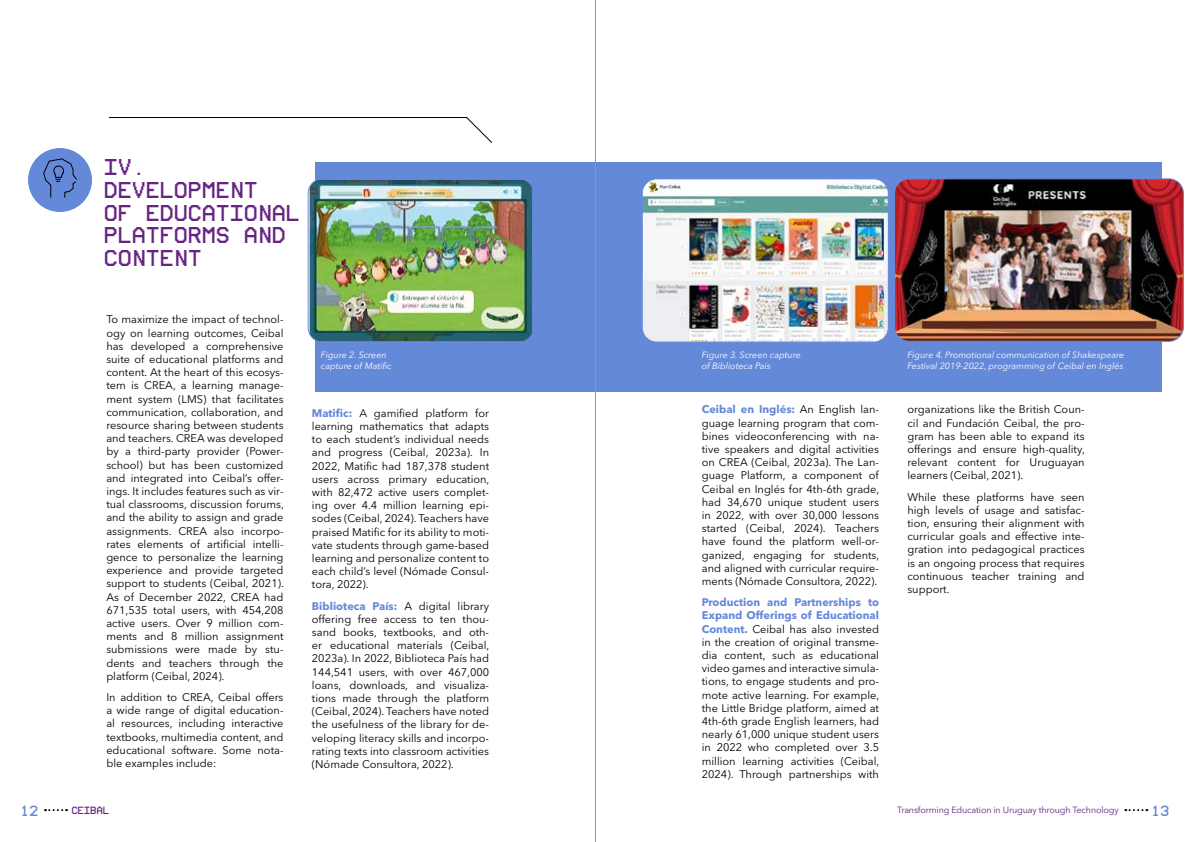
<style>
.page{position:relative;width:1191px;height:842px;background:#fff}
.page>*{position:absolute;margin:0;border:0;box-sizing:border-box;transform-origin:0 0}
.t1{font:16px/22.8px "UAV OSD Mono";color:#662482}
.t2{font:11px/13.2px "Avenir Next LT Pro";color:#000;text-align:justify}
.t3{font:10.3px "UAV OSD Mono";color:#6589d9}
.t4{font:italic 9px/10.8px "Avenir Next LT Pro";color:#fff}
.t5{font:9px "Avenir Next LT Pro";letter-spacing:-.015em;color:#662482}
.t6{font:7.3px "UAV OSD Mono";letter-spacing:-.015em;color:#662482}
.s1{font-weight:700;color:#6589d9}
</style>
<div class="page">
<svg style="left:45px;top:809px;width:22px;height:2px"></svg>
<svg style="left:1125px;top:809px;width:22px;height:2px"></svg>
<div style="left:315px;top:162px;width:846px;height:229px;background:#6589d9"></div>
<img style="left:644px;top:180px;width:244px;height:160px">
<div style="left:642px;top:178px;width:246px;height:164px;border:1px solid #6589d9;border-radius:14px"></div>
<img style="left:308px;top:180px;width:224px;height:161px">
<div style="left:308px;top:178px;width:226px;height:164px;border:1px solid #6589d9;border-radius:14px"></div>
<img style="left:896px;top:179px;width:287px;height:162px">
<div style="left:894px;top:178px;width:289px;height:164px;border:1px solid #6589d9;border-radius:14px"></div>
<div style="left:28px;top:148px;width:64px;height:64px;background:#6589d9;border-radius:50%"></div>
<svg style="left:43px;top:158px;width:34px;height:40px"></svg>
<svg style="left:109px;top:117px;width:383px;height:26px"></svg>
<hr style="left:595px;top:0;width:1px;height:842px;background:#939598">
<h1 class="t1" style="left:105px;top:157px;width:197px">IV.<br>DEVELOPMENT<br>OF EDUCATIONAL<br>PLATFORMS AND<br>CONTENT</h1>
<p class="t2" style="left:106px;top:313px;width:179px">To maximize the impact of technol&shy;ogy on learning outcomes, Ceibal has developed a comprehensive suite of educational platforms and content. At the heart of this ecosys&shy;tem is CREA, a learning manage&shy;ment system (LMS) that facilitates communication, collaboration, and resource sharing between students and teachers. CREA was developed by a third-party provider (Power&shy;school) but has been customized and integrated into Ceibal’s offer&shy;ings. It includes features such as vir&shy;tual classrooms, discussion forums, and the ability to assign and grade assignments. CREA also incorpo&shy;rates elements of artificial intelli&shy;gence to personalize the learning experience and provide targeted support to students (Ceibal, 2021).<br>As of December 2022, CREA had 671,535 total users, with 454,208 active users. Over 9 million com&shy;ments and 8 million assignment submissions were made by stu&shy;dents and teachers through the platform (Ceibal, 2024).</p>
<p class="t2" style="left:106px;top:690px;width:179px">In addition to CREA, Ceibal offers a wide range of digital education&shy;al resources, including interactive textbooks, multimedia content, and educational software. Some nota&shy;ble examples include:</p>
<p class="t4" style="left:321px;top:350px;width:72px">Figure 2. Screen capture of Matific</p>
<p class="t2" style="left:312px;top:406px;width:179px"><span class="s1">Matific:</span> A gamified platform for learning mathematics that adapts to each student’s individual needs and progress (Ceibal, 2023a). In 2022, Matific had 187,378 student users across primary education, with 82,472 active users complet&shy;ing over 4.4 million learning epi&shy;sodes (Ceibal, 2024). Teachers have praised Matific for its ability to moti&shy;vate students through game-based learning and personalize content to each child’s level (Nómade Consul&shy;tora, 2022).</p>
<p class="t2" style="left:312px;top:599px;width:179px"><span class="s1">Biblioteca País:</span> A digital library offering free access to ten thou&shy;sand books, textbooks, and oth&shy;er educational materials (Ceibal, 2023a). In 2022, Biblioteca País had 144,541 users, with over 467,000 loans, downloads, and visualiza&shy;tions made through the platform (Ceibal, 2024). Teachers have noted the usefulness of the library for de&shy;veloping literacy skills and incorpo&shy;rating texts into classroom activities (Nómade Consultora, 2022).</p>
<p class="t4" style="left:702px;top:350px;width:101px">Figure 3. Screen capture of Biblioteca País</p>
<p class="t2" style="left:702px;top:403px;width:179px"><span class="s1">Ceibal en Inglés:</span> An English lan&shy;guage learning program that com&shy;bines videoconferencing with na&shy;tive speakers and digital activities on CREA (Ceibal, 2023a). The Lan&shy;guage Platform, a component of Ceibal en Inglés for 4th-6th grade, had 34,670 unique student users in 2022, with over 30,000 lessons started (Ceibal, 2024). Teachers have found the platform well-or&shy;ganized, engaging for students, and aligned with curricular require&shy;ments (Nómade Consultora, 2022).</p>
<p class="t2" style="left:702px;top:596px;width:179px"><span class="s1">Production and Partnerships to Expand Offerings of Educational Content.</span> Ceibal has also invested in the creation of original transme&shy;dia content, such as educational video games and interactive simula&shy;tions, to engage students and pro&shy;mote active learning. For example, the Little Bridge platform, aimed at 4th-6th grade English learners, had nearly 61,000 unique student users in 2022 who completed over 3.5 million learning activities (Ceibal, 2024). Through partnerships with</p>
<p class="t4" style="left:907px;top:350px;width:218px">Figure 4. Promotional communication of Shakespeare<br>Festival 2019-2022, programming of Ceibal en Inglés</p>
<p class="t2" style="left:907px;top:403px;width:179px">organizations like the British Coun&shy;cil and Fundación Ceibal, the pro&shy;gram has been able to expand its offerings and ensure high-quality, relevant content for Uruguayan learners (Ceibal, 2021).</p>
<p class="t2" style="left:907px;top:490px;width:179px">While these platforms have seen high levels of usage and satisfac&shy;tion, ensuring their alignment with curricular goals and effective inte&shy;gration into pedagogical practices is an ongoing process that requires continuous teacher training and support.</p>
<p class="t3" style="left:21px;top:806px;width:20px">12</p>
<p class="t6" style="left:72px;top:807px;width:39px">CEIBAL</p>
<p class="t5" style="left:897px;top:805px;width:223px">Transforming Education in Uruguay through Technology</p>
<p class="t3" style="left:1152px;top:806px;width:20px">13</p>
</div>
